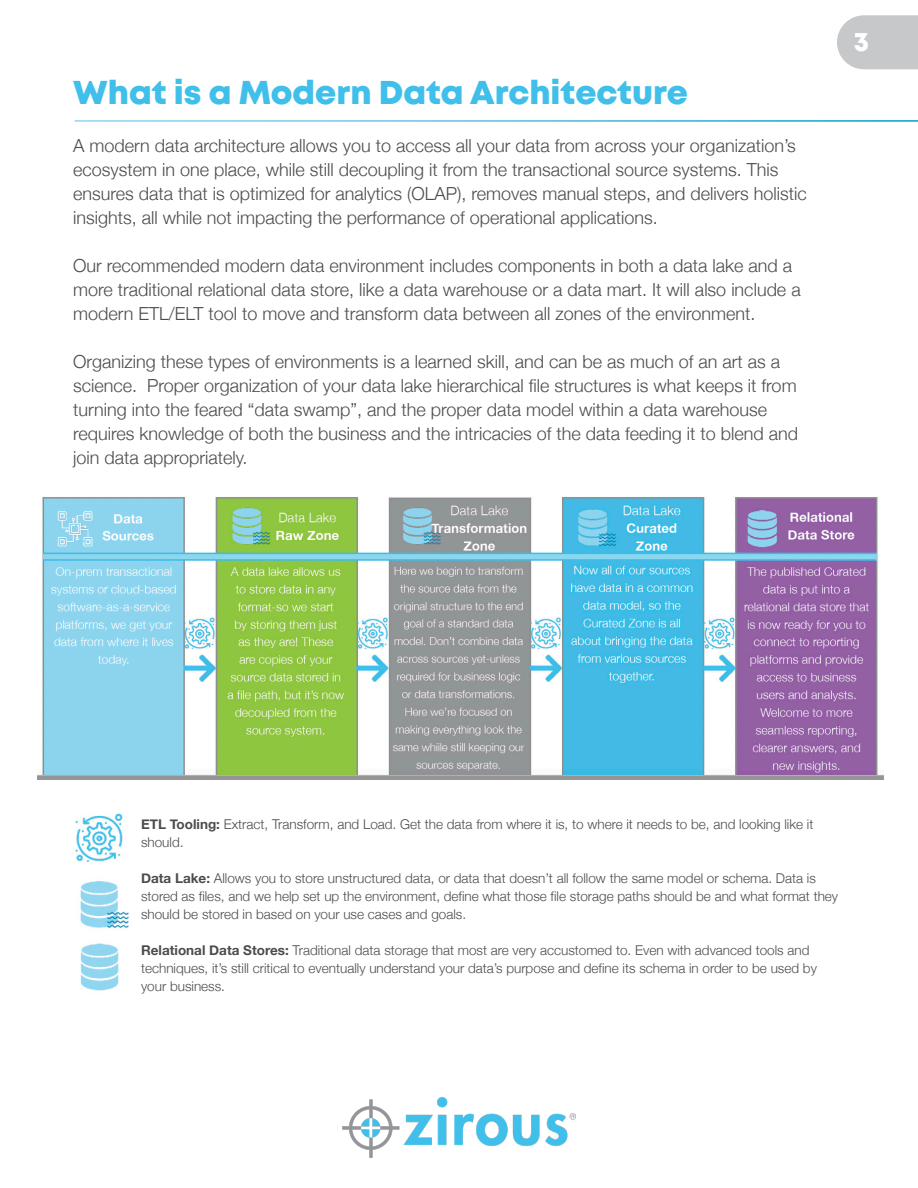
<style>
.page{position:relative;width:918px;height:1188px;background:#fff}
.page>*{position:absolute;margin:0;border:0;box-sizing:border-box;transform-origin:0 0}
.Header_1{font:33px "Mont Heavy DEMO";color:#3fbfe9}
.Heading_2{font:27px "Mont Heavy DEMO";color:#fff}
.Body{font:300 18px/24px "Helvetica Neue";color:#4b4c4d}
.Body-2{font:300 13.5px/18px "Helvetica Neue";color:#4b4c4d}
.s1{font-weight:700}
</style>
<div class="page">
<svg style="left:837px;top:15px;width:81px;height:54px;background:#cbccce"></svg>
<img style="left:37px;top:497px;width:847px;height:283px">
<img style="left:75px;top:813px;width:54px;height:178px">
<img style="left:342px;top:1097px;width:234px;height:61px">
<p class="Header_1" style="left:73px;top:74px;width:616px">What is a Modern Data Architecture</p>
<p class="Body" style="left:73px;top:132px;width:735px">A modern data architecture allows you to access all your data from across your organization’s ecosystem in one place, while still decoupling it from the transactional source systems. This ensures data that is optimized for analytics (OLAP), removes manual steps, and delivers holistic insights, all while not impacting the performance of operational applications.</p>
<p class="Body" style="left:73px;top:252px;width:729px">Our recommended modern data environment includes components in both a data lake and a more traditional relational data store, like a data warehouse or a data mart. It will also include a modern ETL/ELT tool to move and transform data between all zones of the environment.</p>
<p class="Body" style="left:73px;top:348px;width:727px">Organizing these types of environments is a learned skill, and can be as much of an art as a science. Proper organization of your data lake hierarchical file structures is what keeps it from turning into the feared “data swamp”, and the proper data model within a data warehouse requires knowledge of both the business and the intricacies of the data feeding it to blend and join data appropriately.</p>
<p class="Heading_2" style="left:854px;top:26px;width:17px">3</p>
<p class="Heading_2" style="left:846px;top:37px;width:17px">3</p>
<p class="Body-2" style="left:141px;top:814px;width:674px"><span class="s1">ETL Tooling:</span> Extract, Transform, and Load. Get the data from where it is, to where it needs to be, and looking like it should.</p>
<p class="Body-2" style="left:141px;top:868px;width:699px"><span class="s1">Data Lake:</span> Allows you to store unstructured data, or data that doesn’t all follow the same model or schema. Data is stored as files, and we help set up the environment, define what those file storage paths should be and what format they should be stored in based on your use cases and goals.</p>
<p class="Body-2" style="left:141px;top:940px;width:677px"><span class="s1">Relational Data Stores:</span> Traditional data storage that most are very accustomed to. Even with advanced tools and techniques, it’s still critical to eventually understand your data’s purpose and define its schema in order to be used by your business.</p>
</div>
